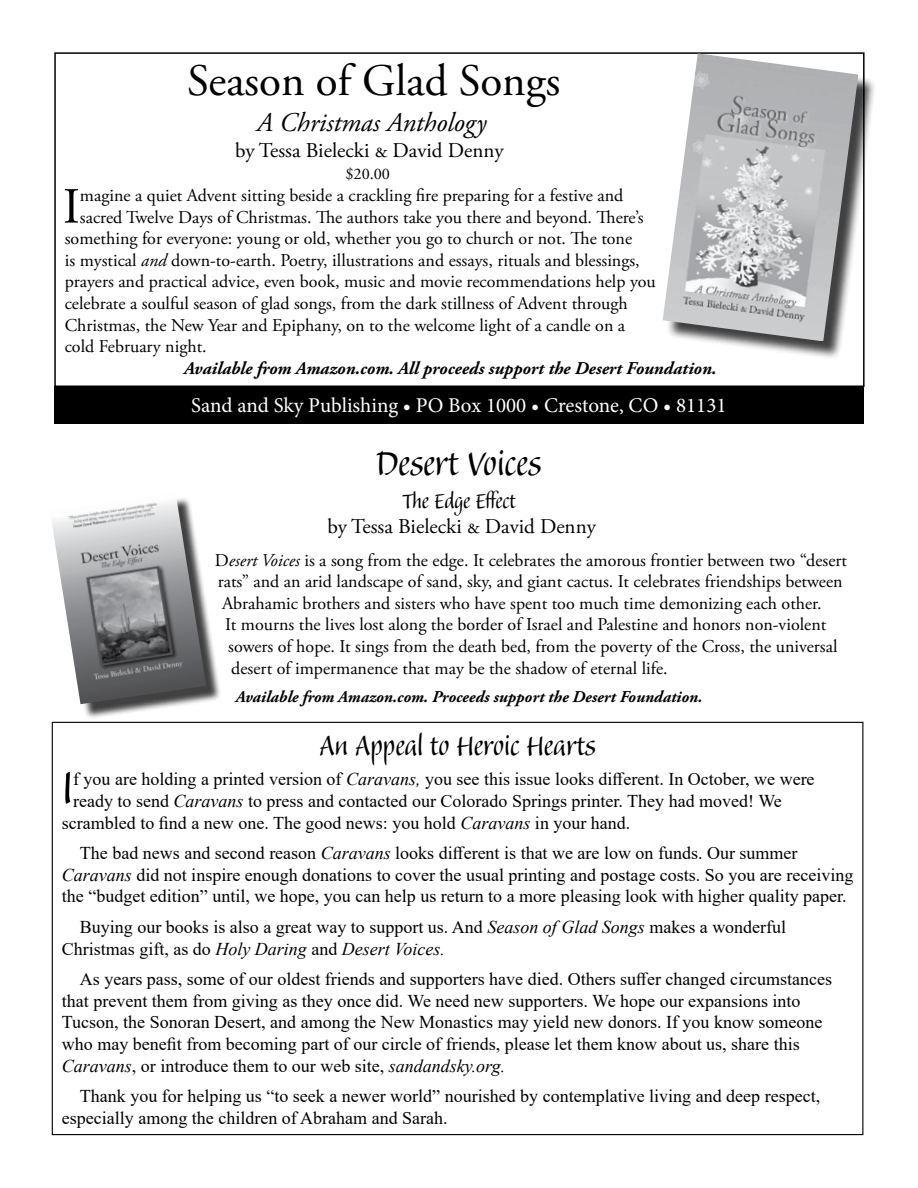
<style>
.page{position:relative;width:918px;height:1188px;background:#fff}
.page>*{position:absolute;margin:0;border:0;box-sizing:border-box;transform-origin:0 0}
.t1{font:59.4px "Balzano Std";color:#000}
.t2{font:50.55px "Adobe Garamond Pro";color:#000}
.t3{font:45px "Adobe Garamond Pro";color:#000}
.t4{font:45px "Balzano Std";color:#000}
.t5{font:36px "Balzano Std";color:#000}
.t6{font:italic 27px "Adobe Garamond Pro";color:#000}
.t7{font:27px "Balzano Std";color:#000}
.t8{font:21px "Adobe Garamond Pro";color:#000}
.t9{font:21px "Minion Pro";color:#fff}
.t10{font:18px/21.6px "Times New Roman";color:#000}
.t11{font:18px "Adobe Garamond Pro";color:#000}
.t12{font:italic 700 18px "Adobe Garamond Pro";color:#000}
.t13{font:italic 700 16.5px "Adobe Garamond Pro";color:#000}
.t14{font:16.2px "Adobe Garamond Pro";color:#000}
.s1{font-style:italic}
</style>
<div class="page">
<div style="left:54px;top:386px;width:809px;height:38px;background:#000"></div>
<div style="left:54px;top:52px;width:811px;height:335px;border:2px solid #000"></div>
<div style="left:665px;top:56px;width:212px;height:304px;background:#000;opacity:.75"></div>
<img style="left:663px;top:53px;width:195px;height:288px">
<div style="left:54px;top:497px;width:168px;height:223px;background:#000;opacity:.75"></div>
<img style="left:52px;top:497px;width:154px;height:207px">
<h3 class="t3" style="left:187px;top:54px;width:375px">Season of Glad Songs</h3>
<h3 class="t6" style="left:257px;top:107px;width:231px">A Christmas Anthology</h3>
<p class="t8" style="left:235px;top:137px;width:270px">by Tessa Bielecki &amp; David Denny</p>
<p class="t14" style="left:346px;top:164px;width:46px">$20.00</p>
<h2 class="t2" style="left:63px;top:176px;width:19px">I</h2>
<p class="t11" style="left:80px;top:184px;width:545px">magine a quiet Advent sitting beside a crackling fire preparing for a festive and</p>
<p class="t11" style="left:80px;top:206px;width:565px">sacred Twelve Days of Christmas. The authors take you there and beyond. There’s</p>
<p class="t11" style="left:65px;top:228px;width:569px">something for everyone: young or old, whether you go to church or not. The tone</p>
<p class="t11" style="left:65px;top:249px;width:576px">is mystical <span class="s1">and</span> down-to-earth. Poetry, illustrations and essays, rituals and blessings,</p>
<p class="t11" style="left:65px;top:271px;width:592px">prayers and practical advice, even book, music and movie recommendations help you</p>
<p class="t11" style="left:65px;top:292px;width:564px">celebrate a soulful season of glad songs, from the dark stillness of Advent through</p>
<p class="t11" style="left:65px;top:314px;width:562px">Christmas, the New Year and Epiphany, on to the welcome light of a candle on a</p>
<p class="t11" style="left:65px;top:336px;width:143px">cold February night.</p>
<p class="t12" style="left:184px;top:358px;width:534px">Available from Amazon.com. All proceeds support the Desert Foundation.</p>
<p class="t9" style="left:191px;top:392px;width:537px">Sand and Sky Publishing • PO Box 1000 • Crestone, CO • 81131</p>
<h3 class="t4" style="left:376px;top:442px;width:167px">Desert Voices</h3>
<h3 class="t7" style="left:402px;top:487px;width:115px">The Edge Effect</h3>
<p class="t8" style="left:327px;top:514px;width:270px">by Tessa Bielecki &amp; David Denny</p>
<p class="t11" style="left:215px;top:549px;width:634px">D<span class="s1">esert Voices</span> is a song from the edge. It celebrates the amorous frontier between two “desert</p>
<p class="t11" style="left:218px;top:571px;width:626px">rats” and an arid landscape of sand, sky, and giant cactus. It celebrates friendships between</p>
<p class="t11" style="left:222px;top:592px;width:601px">Abrahamic brothers and sisters who have spent too much time demonizing each other.</p>
<p class="t11" style="left:225px;top:614px;width:603px">It mourns the lives lost along the border of Israel and Palestine and honors non-violent</p>
<p class="t11" style="left:228px;top:636px;width:611px">sowers of hope. It sings from the death bed, from the poverty of the Cross, the universal</p>
<p class="t11" style="left:231px;top:657px;width:438px">desert of impermanence that may be the shadow of eternal life.</p>
<p class="t13" style="left:236px;top:688px;width:468px">Available from Amazon.com. Proceeds support the Desert Foundation.</p>
<h3 class="t5" style="left:319px;top:728px;width:279px">An Appeal to Heroic Hearts</h3>
<h1 class="t1" style="left:62px;top:758px;width:12px">I</h1>
<p class="t10" style="left:73px;top:768px;width:743px">f you are holding a printed version of <span class="s1">Caravans,</span> you see this issue looks different. In October, we were</p>
<p class="t10" style="left:73px;top:790px;width:710px">ready to send <span class="s1">Caravans</span> to press and contacted our Colorado Springs printer. They had moved! We</p>
<p class="t10" style="left:62px;top:811px;width:570px">scrambled to find a new one. The good news: you hold <span class="s1">Caravans</span> in your hand.</p>
<p class="t10" style="left:62px;top:842px;width:793px;text-indent:18px">The bad news and second reason <span class="s1">Caravans</span> looks different is that we are low on funds. Our summer<br><span class="s1">Caravans</span> did not inspire enough donations to cover the usual printing and postage costs. So you are receiving the “budget edition” until, we hope, you can help us return to a more pleasing look with higher quality paper.</p>
<p class="t10" style="left:62px;top:916px;width:726px;text-indent:18px">Buying our books is also a great way to support us. And <span class="s1">Season of Glad Songs</span> makes a wonderful<br>Christmas gift, as do <span class="s1">Holy Daring</span> and <span class="s1">Desert Voices.</span></p>
<p class="t10" style="left:62px;top:968px;width:772px;text-indent:18px">As years pass, some of our oldest friends and supporters have died. Others suffer changed circumstances that prevent them from giving as they once did. We need new supporters. We hope our expansions into Tucson, the Sonoran Desert, and among the New Monastics may yield new donors. If you know someone who may benefit from becoming part of our circle of friends, please let them know about us, share this <span class="s1">Caravans</span>, or introduce them to our web site, <span class="s1">sandandsky.org.</span></p>
<p class="t10" style="left:62px;top:1085px;width:760px;text-indent:18px">Thank you for helping us “to seek a newer world” nourished by contemplative living and deep respect, especially among the children of Abraham and Sarah.</p>
</div>
